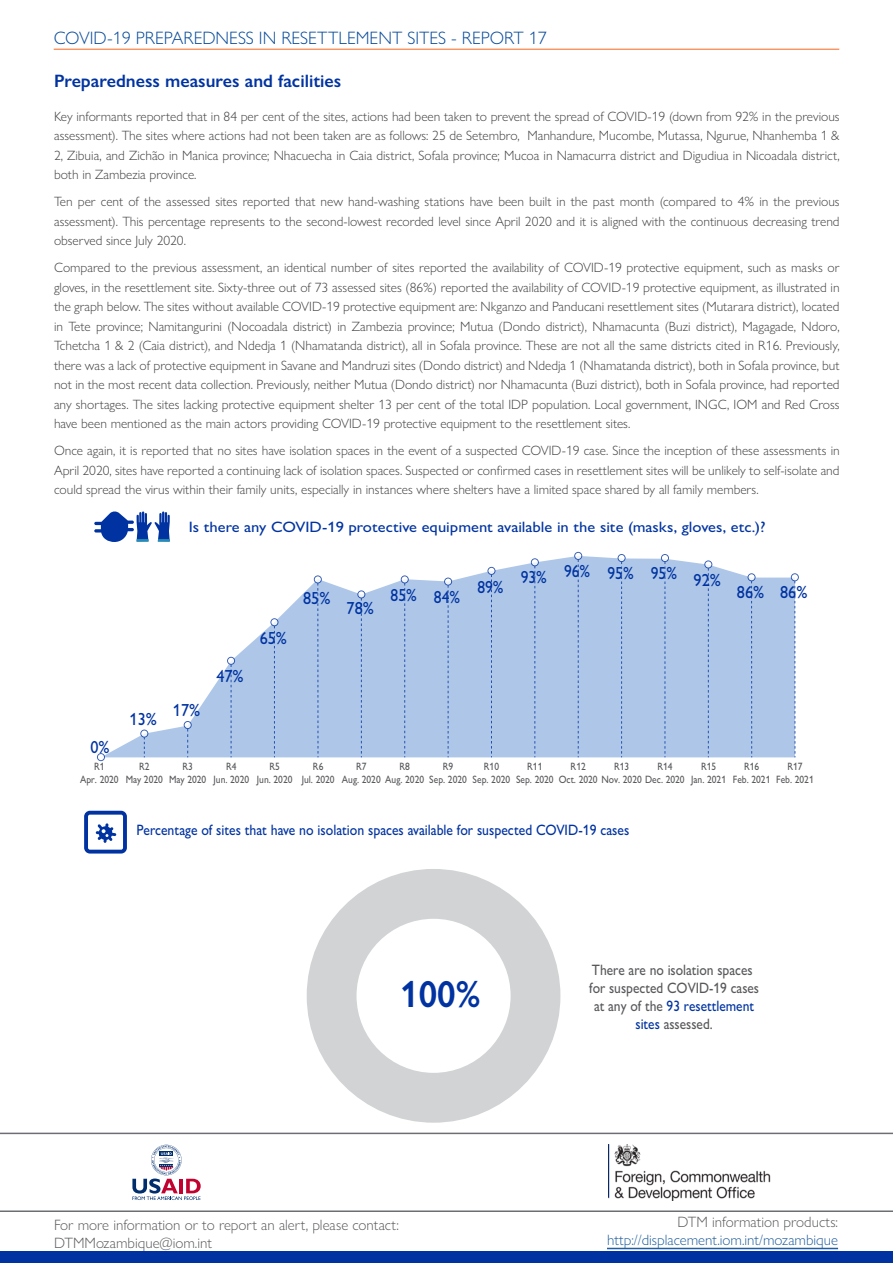
<style>
.page{position:relative;width:893px;height:1263px;background:#fff}
.page>*{position:absolute;margin:0;border:0;box-sizing:border-box;transform-origin:0 0}
.t1{font:600 37.8px "Gill Sans Nova";color:#0033a1;scale:.92 1}
.t2{font:300 18px "Gill Sans Nova";color:#084b9a}
.t3{font:600 18px "Gill Sans Nova";color:#0033a1}
.t4{font:500 17.55px "Gill Sans Nova";color:#0033a1;scale:.92 1}
.t5{font:500 17.55px "Gill Sans Nova";color:#0033a1;scale:.89 1}
.t6{font:500 15.15px/18.1px "Gill Sans Nova";color:#58595b;text-align:center;scale:.89 1}
.t7{font:500 15.15px "Gill Sans Nova";color:#0033a1;scale:.91 1}
.t8{font:500 15.15px "Gill Sans Nova";color:#0033a1;scale:1.09 1}
.t9{font:300 15px/18px "Gill Sans Nova";color:#58595b}
.t10{font:300 15px "Gill Sans Nova";color:#215e9e}
.t11{font:300 13.5px/19.5px "Gill Sans Nova";color:#414042;text-align:justify}
.t12{font:500 10.65px/12.8px "Gill Sans Nova";color:#58595b;text-align:center;scale:.89 1}
.s1{color:#0033a1}
</style>
<div class="page">
<hr style="left:0;top:1210px;width:893px;height:2px;background:#6d6e71">
<hr style="left:0;top:1133px;width:893px;height:1px;background:#6d6e71">
<hr style="left:607px;top:1248px;width:231px;height:1px;background:#215e9e">
<svg style="left:132px;top:1145px;width:69px;height:55px"></svg>
<div style="left:0;top:1251px;width:893px;height:12px;background:#0033a1"></div>
<img style="left:608px;top:1145px;width:162px;height:55px">
<hr style="left:54px;top:49px;width:785px;height:1px;background:#ff661f">
<svg style="left:94px;top:511px;width:76px;height:31px"></svg>
<svg style="left:105px;top:556px;width:686px;height:201px;fill:#aec7e8"></svg>
<svg style="left:227px;top:657px;width:8px;height:100px"></svg>
<svg style="left:270px;top:618px;width:8px;height:139px"></svg>
<svg style="left:314px;top:575px;width:8px;height:182px"></svg>
<svg style="left:357px;top:590px;width:8px;height:167px"></svg>
<svg style="left:401px;top:575px;width:8px;height:182px"></svg>
<svg style="left:184px;top:721px;width:8px;height:36px"></svg>
<svg style="left:444px;top:578px;width:8px;height:179px"></svg>
<svg style="left:140px;top:729px;width:8px;height:28px"></svg>
<svg style="left:97px;top:753px;width:8px;height:8px"></svg>
<svg style="left:487px;top:567px;width:8px;height:190px;background:#a5bfe4"></svg>
<svg style="left:531px;top:558px;width:8px;height:199px;background:#a5bfe4"></svg>
<svg style="left:574px;top:552px;width:8px;height:205px;background:#a5bfe4"></svg>
<svg style="left:618px;top:554px;width:8px;height:203px;background:#a5bfe4"></svg>
<svg style="left:661px;top:554px;width:8px;height:203px;background:#a5bfe4"></svg>
<svg style="left:704px;top:560px;width:8px;height:197px;background:#a5bfe4"></svg>
<svg style="left:747px;top:573px;width:9px;height:184px;background:#a6c0e4"></svg>
<svg style="left:791px;top:573px;width:8px;height:184px"></svg>
<svg style="left:84px;top:811px;width:43px;height:42px"></svg>
<div style="left:307px;top:869px;width:253px;height:254px;background:#d1d3d4;border-radius:50%"></div>
<div style="left:357px;top:919px;width:154px;height:154px;background:#fff;border-radius:50%"></div>
<h2 class="t2" style="left:54px;top:27px;width:495px">COVID-19 PREPAREDNESS IN RESETTLEMENT SITES - REPORT 17</h2>
<h2 class="t3" style="left:54px;top:70px;width:289px">Preparedness measures and facilities</h2>
<p class="t11" style="left:54px;top:106px;width:787px">Key informants reported that in 84 per cent of the sites, actions had been taken to prevent the spread of COVID-19 (down from 92% in the previous assessment). The sites where actions had not been taken are as follows: 25 de Setembro, Manhandure, Mucombe, Mutassa, Ngurue, Nhanhemba 1 &amp; 2, Zibuia, and Zichão in Manica province; Nhacuecha in Caia district, Sofala province; Mucoa in Namacurra district and Digudiua in Nicoadala district, both in Zambezia province.</p>
<p class="t11" style="left:54px;top:192px;width:787px">Ten per cent of the assessed sites reported that new hand-washing stations have been built in the past month (compared to 4% in the previous assessment). This percentage represents to the second-lowest recorded level since April 2020 and it is aligned with the continuous decreasing trend observed since July 2020.</p>
<p class="t11" style="left:54px;top:258px;width:787px">Compared to the previous assessment, an identical number of sites reported the availability of COVID-19 protective equipment, such as masks or gloves, in the resettlement site. Sixty-three out of 73 assessed sites (86%) reported the availability of COVID-19 protective equipment, as illustrated in the graph below. The sites without available COVID-19 protective equipment are: Nkganzo and Panducani resettlement sites (Mutarara district), located in Tete province; Namitangurini (Nocoadala district) in Zambezia province; Mutua (Dondo district), Nhamacunta (Buzi district), Magagade, Ndoro, Tchetcha 1 &amp; 2 (Caia district), and Ndedja 1 (Nhamatanda district), all in Sofala province. These are not all the same districts cited in R16. Previously, there was a lack of protective equipment in Savane and Mandruzi sites (Dondo district) and Ndedja 1 (Nhamatanda district), both in Sofala province, but not in the most recent data collection. Previously, neither Mutua (Dondo district) nor Nhamacunta (Buzi district), both in Sofala province, had reported any shortages. The sites lacking protective equipment shelter 13 per cent of the total IDP population. Local government, INGC, IOM and Red Cross have been mentioned as the main actors providing COVID-19 protective equipment to the resettlement sites.</p>
<p class="t11" style="left:54px;top:441px;width:787px">Once again, it is reported that no sites have isolation spaces in the event of a suspected COVID-19 case. Since the inception of these assessments in April 2020, sites have reported a continuing lack of isolation spaces. Suspected or confirmed cases in resettlement sites will be unlikely to self-isolate and could spread the virus within their family units, especially in instances where shelters have a limited space shared by all family members.</p>
<p class="t8" style="left:189px;top:518px;width:531px">Is there any COVID-19 protective equipment available in the site (masks, gloves, etc.)?</p>
<p class="t4" style="left:260px;top:627px;width:31px">65%</p>
<p class="t4" style="left:303px;top:587px;width:31px">85%</p>
<p class="t4" style="left:347px;top:598px;width:31px">78%</p>
<p class="t5" style="left:391px;top:584px;width:31px">85%</p>
<p class="t5" style="left:434px;top:587px;width:31px">84%</p>
<p class="t5" style="left:477px;top:576px;width:31px">89%</p>
<p class="t5" style="left:521px;top:563px;width:80px">93% 96%</p>
<p class="t5" style="left:607px;top:562px;width:31px">95%</p>
<p class="t5" style="left:651px;top:566px;width:80px">95% 92%</p>
<p class="t4" style="left:737px;top:582px;width:31px">86%</p>
<p class="t4" style="left:780px;top:582px;width:31px">86%</p>
<p class="t4" style="left:90px;top:736px;width:22px">0%</p>
<p class="t4" style="left:130px;top:708px;width:31px">13%</p>
<p class="t4" style="left:173px;top:699px;width:31px">17%</p>
<p class="t4" style="left:216px;top:666px;width:31px">47%</p>
<p class="t12" style="left:80px;top:760px;width:45px">R1<br>Apr. 2020</p>
<p class="t12" style="left:559px;top:760px;width:143px;text-align:left;text-indent:12px">R12<br>Oct. 2020 Nov. 2020 Dec. 2020</p>
<p class="t12" style="left:126px;top:760px;width:43px">R2<br>May 2020</p>
<p class="t12" style="left:169px;top:760px;width:43px">R3<br>May 2020</p>
<p class="t12" style="left:214px;top:760px;width:42px">R4<br>Jun. 2020</p>
<p class="t12" style="left:257px;top:760px;width:42px">R5<br>Jun. 2020</p>
<p class="t12" style="left:302px;top:760px;width:39px">R6<br>Jul. 2020</p>
<p class="t12" style="left:342px;top:760px;width:94px;text-align:left;text-indent:14px">R7<br>Aug. 2020 Aug. 2020</p>
<p class="t12" style="left:399px;top:760px;width:13px">R8</p>
<p class="t12" style="left:429px;top:760px;width:44px">R9<br>Sep. 2020</p>
<p class="t12" style="left:473px;top:760px;width:44px">R10<br>Sep. 2020</p>
<p class="t12" style="left:516px;top:760px;width:44px">R11<br>Sep. 2020</p>
<p class="t12" style="left:614px;top:760px;width:19px">R13</p>
<p class="t12" style="left:657px;top:760px;width:19px">R14</p>
<p class="t12" style="left:691px;top:760px;width:41px">R15<br>Jan. 2021</p>
<p class="t12" style="left:733px;top:760px;width:44px">R16<br>Feb. 2021</p>
<p class="t12" style="left:776px;top:760px;width:44px">R17<br>Feb. 2021</p>
<p class="t7" style="left:137px;top:820px;width:543px">Percentage of sites that have no isolation spaces available for suspected COVID-19 cases</p>
<h1 class="t1" style="left:400px;top:971px;width:89px">100%</h1>
<p class="t6" style="left:589px;top:960px;width:192px">There are no isolation spaces for suspected COVID-19 cases at any of the <span class="s1">93 resettlement sites</span> assessed.</p>
<p class="t9" style="left:54px;top:1216px;width:346px">For more information or to report an alert, please contact:<br>DTMMozambique@iom.int</p>
<p class="t9" style="left:677px;top:1213px;width:162px">DTM information products:</p>
<p class="t10" style="left:607px;top:1231px;width:233px">http://displacement.iom.int/mozambique</p>
</div>
